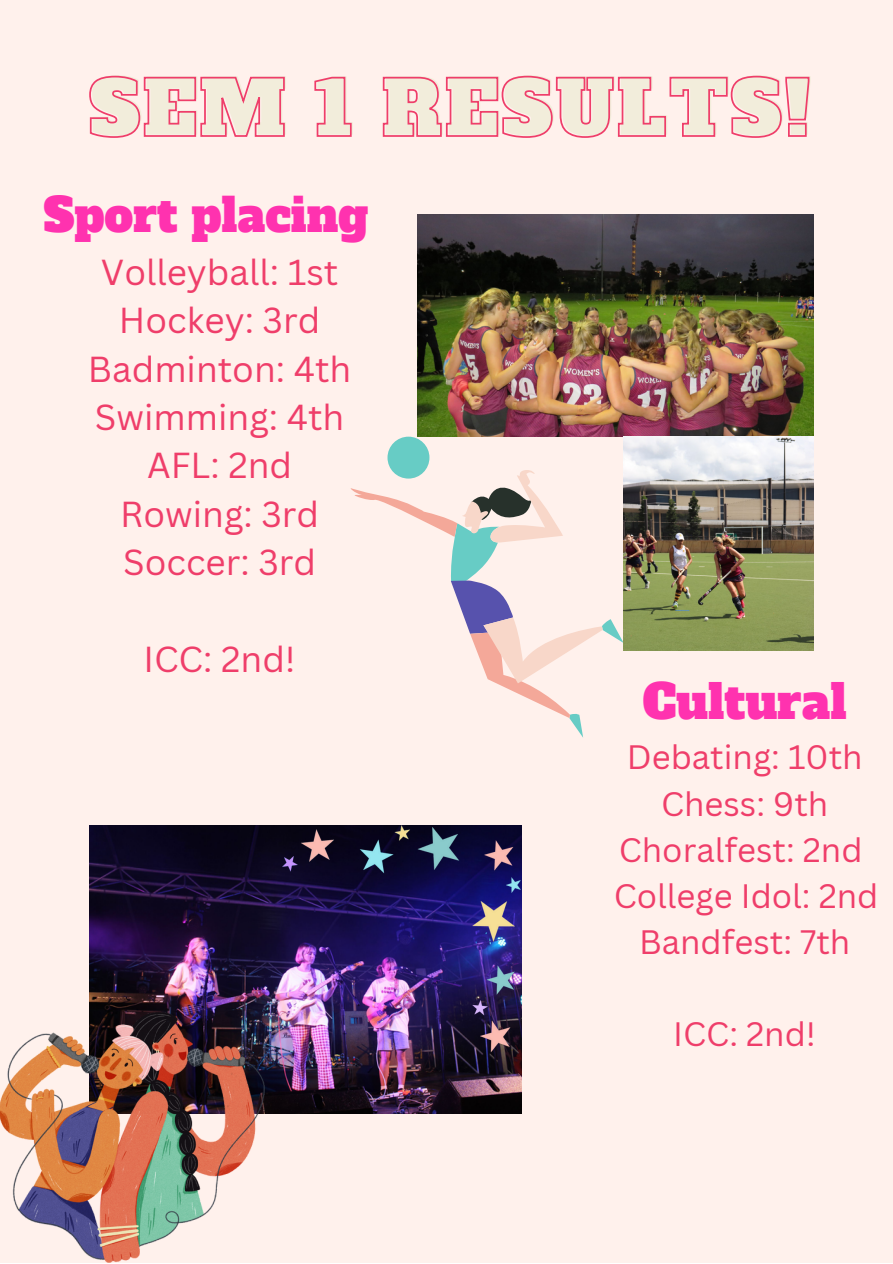
<style>
.page{position:relative;width:893px;height:1264px;background:#fff}
.page>*{position:absolute;margin:0;border:0;box-sizing:border-box;transform-origin:0 0}
.t1{font:46.5px "Alfa Slab One";color:#ff32af}
.t2{font:45.45px "Alfa Slab One";color:#ff32af}
.t3{font:35.25px "Canva Sans";color:#ef3e6a}
.t4{font:33px "Canva Sans";color:#ef3e6a}
</style>
<div class="page">
<div style="left:0;top:0;width:892px;height:1262px;background:#fff1ec"></div>
<svg style="left:387px;top:436px;width:236px;height:301px"></svg>
<svg style="left:350px;top:488px;width:220px;height:230px"></svg>
<svg style="left:451px;top:469px;width:151px;height:214px"></svg>
<img style="left:89px;top:825px;width:432px;height:288px">
<img style="left:0;top:1012px;width:264px;height:250px">
<img style="left:282px;top:825px;width:238px;height:227px">
<img style="left:417px;top:214px;width:396px;height:223px">
<img style="left:623px;top:436px;width:190px;height:214px">
<svg style="left:89px;top:75px;width:721px;height:63px"></svg>
<p class="t2" style="left:44px;top:185px;width:326px">Sport placing</p>
<p class="t3" style="left:101px;top:247px;width:239px">Volleyball: 1st</p>
<p class="t3" style="left:119px;top:296px;width:203px">Hockey: 3rd</p>
<p class="t3" style="left:88px;top:344px;width:265px">Badminton: 4th</p>
<p class="t3" style="left:95px;top:392px;width:251px">Swimming: 4th</p>
<p class="t3" style="left:147px;top:441px;width:147px">AFL: 2nd</p>
<p class="t3" style="left:120px;top:489px;width:200px">Rowing: 3rd</p>
<p class="t3" style="left:123px;top:537px;width:194px">Soccer: 3rd</p>
<p class="t3" style="left:143px;top:634px;width:154px">ICC: 2nd!</p>
<p class="t1" style="left:642px;top:670px;width:205px">Cultural</p>
<p class="t4" style="left:626px;top:734px;width:237px">Debating: 10th</p>
<p class="t4" style="left:661px;top:780px;width:169px">Chess: 9th</p>
<p class="t4" style="left:618px;top:826px;width:245px">Choralfest: 2nd</p>
<p class="t4" style="left:613px;top:872px;width:266px">College Idol: 2nd</p>
<p class="t4" style="left:639px;top:918px;width:213px">Bandfest: 7th</p>
<p class="t4" style="left:673px;top:1010px;width:144px">ICC: 2nd!</p>
</div>
